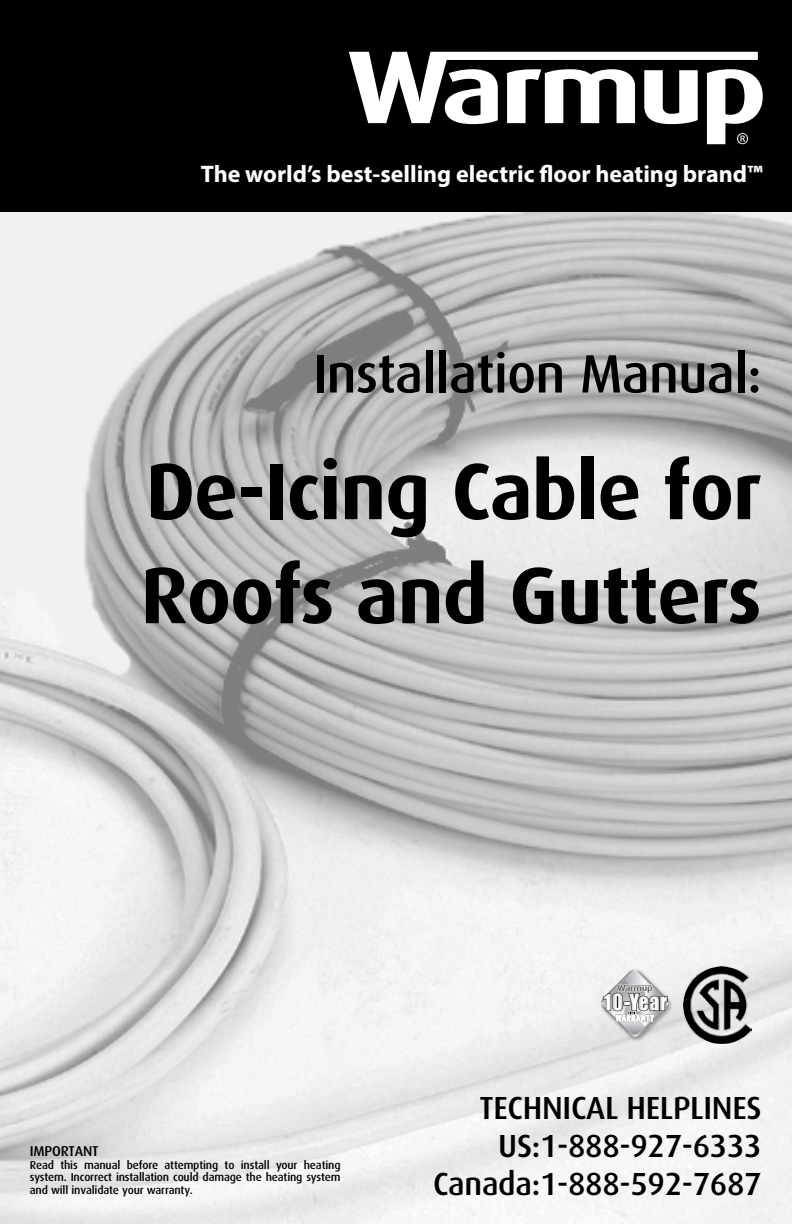
<style>
.page{position:relative;width:792px;height:1224px;background:#fff}
.page>*{position:absolute;margin:0;border:0;box-sizing:border-box;transform-origin:0 0}
.t1{font:700 80px/104px "Dax";letter-spacing:-.015em;color:#000}
.t2{font:500 54px "Dax";letter-spacing:-.015em;color:#000}
.t3{font:500 32px/38.4px "Dax";letter-spacing:-.01em;color:#000;text-align:right}
.t4{font:700 24px "Myriad Pro";color:#fff}
.t5{font:500 14.2px "Dax";letter-spacing:-.015em;color:#000}
.t6{font:500 11.4px/12.8px "Dax";letter-spacing:-.015em;color:#000;text-align:justify}
</style>
<div class="page">
<img style="left:0;top:211px;width:792px;height:1013px">
<img style="left:683px;top:966px;width:68px;height:77px">
<div style="left:0;top:0;width:792px;height:211px;background:#000"></div>
<svg style="left:349px;top:52px;width:414px;height:92px"></svg>
<img style="left:598px;top:966px;width:77px;height:77px">
<svg style="left:600px;top:969px;width:68px;height:68px"></svg>
<h3 class="t4" style="left:201px;top:158px;width:563px">The world’s best-selling electric floor heating brand™</h3>
<h2 class="t2" style="left:313px;top:344px;width:451px">Installation Manual:</h2>
<h1 class="t1" style="left:141px;top:440px;width:623px">De-Icing Cable for<br>Roofs and Gutters</h1>
<p class="t5" style="left:30px;top:1143px;width:70px">IMPORTANT</p>
<p class="t6" style="left:30px;top:1158px;width:312px">Read this manual before attempting to install your heating system. Incorrect installation could damage the heating system and will invalidate your warranty.</p>
<h3 class="t3" style="left:433px;top:1089px;width:330px">TECHNICAL HELPLINES<br>US:1-888-927-6333<br>Canada:1-888-592-7687</h3>
</div>
